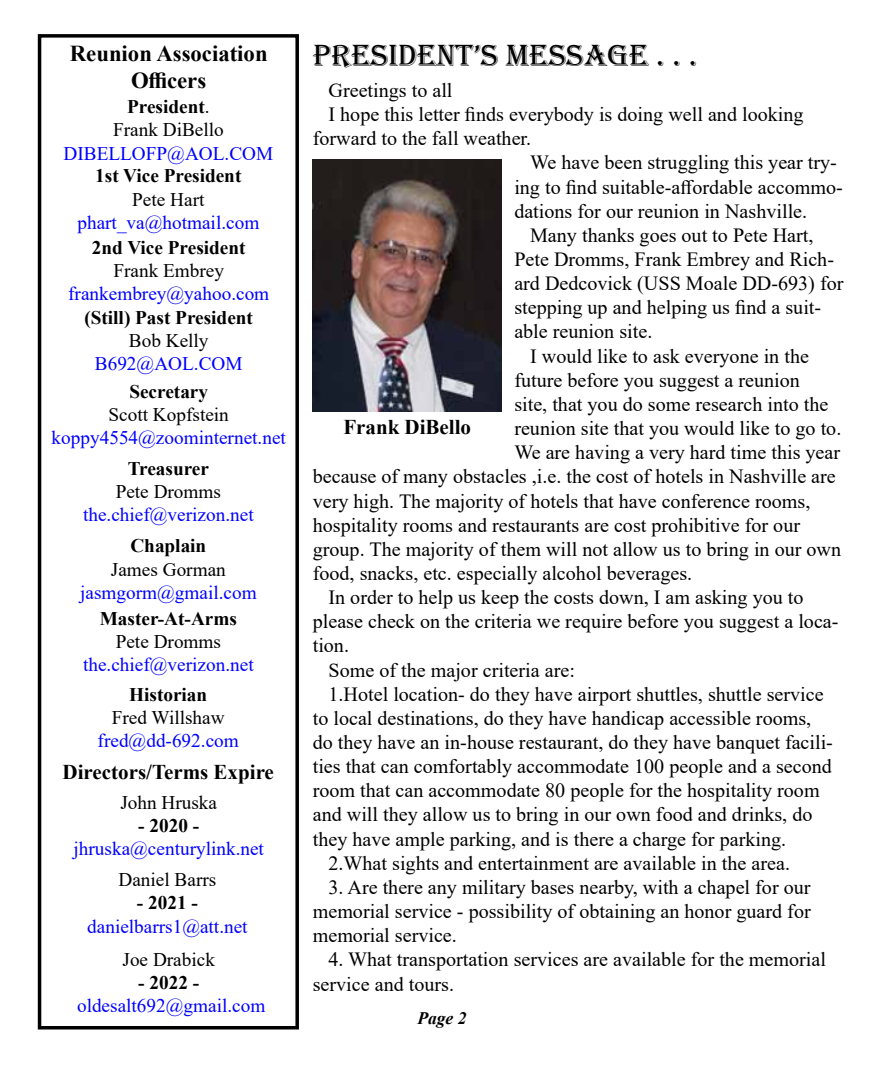
<style>
.page{position:relative;width:882px;height:1071px;background:#fff}
.page>*{position:absolute;margin:0;border:0;box-sizing:border-box;transform-origin:0 0}
.t1{font:31.5px "Algerian";color:#000}
.t2{font:700 22.75px/27.3px "Times New Roman";color:#000;text-align:center}
.t3{font:700 21px "Times New Roman";color:#000}
.t4{font:20.12px/24.2px "Times New Roman";color:#000;text-align:justify}
.t5{font:19.25px "Times New Roman";color:#00f}
.t6{font:19.25px/23.1px "Times New Roman";color:#000;text-align:center}
.t7{font:700 19.25px "Times New Roman";color:#000}
.t8{font:italic 700 17.5px "Times New Roman";color:#000}
.s1{font-weight:700}
</style>
<div class="page">
<div style="left:38px;top:34px;width:261px;height:996px;border:4px solid #000"></div>
<img style="left:313px;top:160px;width:189px;height:252px">
<p class="t2" style="left:70px;top:39px;width:199px">Reunion Association<br>Officers</p>
<p class="t6" style="left:113px;top:95px;width:112px"><span class="s1">President</span>.<br>Frank DiBello</p>
<p class="t5" style="left:64px;top:139px;width:211px">DIBELLOFP@AOL.COM</p>
<p class="t7" style="left:95px;top:162px;width:148px">1st Vice President</p>
<p class="t6" style="left:132px;top:187px;width:74px">Pete Hart</p>
<p class="t5" style="left:77px;top:209px;width:183px">phart_va@hotmail.com</p>
<p class="t7" style="left:92px;top:233px;width:155px">2nd Vice President</p>
<p class="t6" style="left:113px;top:258px;width:112px">Frank Embrey</p>
<p class="t5" style="left:68px;top:280px;width:203px">frankembrey@yahoo.com</p>
<p class="t7" style="left:84px;top:304px;width:170px">(Still) Past President</p>
<p class="t6" style="left:129px;top:328px;width:81px">Bob Kelly</p>
<p class="t5" style="left:95px;top:350px;width:149px">B692@AOL.COM</p>
<p class="t7" style="left:129px;top:377px;width:80px">Secretary</p>
<p class="t6" style="left:109px;top:402px;width:122px">Scott Kopfstein</p>
<p class="t5" style="left:52px;top:424px;width:236px">koppy4554@zoominternet.net</p>
<p class="t7" style="left:128px;top:454px;width:83px">Treasurer</p>
<p class="t6" style="left:116px;top:479px;width:107px">Pete Dromms</p>
<p class="t5" style="left:83px;top:501px;width:172px">the.chief@verizon.net</p>
<p class="t7" style="left:130px;top:532px;width:77px">Chaplain</p>
<p class="t6" style="left:111px;top:557px;width:116px">James Gorman</p>
<p class="t5" style="left:80px;top:579px;width:178px">jasmgorm@gmail.com</p>
<p class="t7" style="left:100px;top:605px;width:139px">Master-At-Arms</p>
<p class="t6" style="left:116px;top:630px;width:107px">Pete Dromms</p>
<p class="t5" style="left:83px;top:651px;width:172px">the.chief@verizon.net</p>
<p class="t7" style="left:129px;top:681px;width:80px">Historian</p>
<p class="t6" style="left:112px;top:705px;width:114px">Fred Willshaw</p>
<p class="t5" style="left:98px;top:727px;width:143px">fred@dd-692.com</p>
<p class="t3" style="left:63px;top:757px;width:213px">Directors/Terms Expire</p>
<p class="t6" style="left:120px;top:790px;width:98px">John Hruska</p>
<p class="t7" style="left:138px;top:812px;width:62px">- 2020 -</p>
<p class="t5" style="left:74px;top:835px;width:192px">jhruska@centurylink.net</p>
<p class="t6" style="left:119px;top:868px;width:99px">Daniel Barrs</p>
<p class="t7" style="left:137px;top:889px;width:62px">- 2021 -</p>
<p class="t5" style="left:87px;top:913px;width:162px">danielbarrs1@att.net</p>
<p class="t6" style="left:123px;top:947px;width:94px">Joe Drabick</p>
<p class="t7" style="left:138px;top:969px;width:62px">- 2022 -</p>
<p class="t5" style="left:77px;top:992px;width:190px">oldesalt692@gmail.com</p>
<h1 class="t1" style="left:313px;top:38px;width:386px">PRESIDENT’S MESSAGE . . .</h1>
<p class="t4" style="left:329px;top:78px;width:126px">Greetings to all</p>
<p class="t4" style="left:329px;top:102px;width:477px">I hope this letter finds everybody is doing well and looking</p>
<p class="t4" style="left:313px;top:126px;width:220px">forward to the fall weather.</p>
<p class="t4" style="left:530px;top:150px;width:308px">We have been struggling this year try-</p>
<p class="t4" style="left:514px;top:174px;width:330px">ing to find suitable-affordable accommo-</p>
<p class="t4" style="left:514px;top:198px;width:294px">dations for our reunion in Nashville.</p>
<p class="t4" style="left:530px;top:222px;width:285px">Many thanks goes out to Pete Hart,</p>
<p class="t4" style="left:514px;top:247px;width:321px">Pete Dromms, Frank Embrey and Rich-</p>
<p class="t4" style="left:514px;top:271px;width:331px">ard Dedcovick (USS Moale DD-693) for</p>
<p class="t4" style="left:514px;top:295px;width:308px">stepping up and helping us find a suit-</p>
<p class="t4" style="left:514px;top:319px;width:140px">able reunion site.</p>
<p class="t4" style="left:530px;top:343px;width:280px">I would like to ask everyone in the</p>
<p class="t4" style="left:514px;top:367px;width:287px">future before you suggest a reunion</p>
<p class="t4" style="left:514px;top:391px;width:316px">site, that you do some research into the</p>
<p class="t4" style="left:514px;top:416px;width:329px">reunion site that you would like to go to.</p>
<p class="t4" style="left:514px;top:440px;width:327px">We are having a very hard time this year</p>
<p class="t4" style="left:313px;top:464px;width:525px">because of many obstacles ,i.e. the cost of hotels in Nashville are</p>
<p class="t4" style="left:313px;top:488px;width:499px">very high. The majority of hotels that have conference rooms,</p>
<p class="t4" style="left:313px;top:512px;width:489px">hospitality rooms and restaurants are cost prohibitive for our</p>
<p class="t4" style="left:313px;top:536px;width:530px">group. The majority of them will not allow us to bring in our own</p>
<p class="t4" style="left:313px;top:561px;width:381px">food, snacks, etc. especially alcohol beverages.</p>
<p class="t4" style="left:328px;top:585px;width:477px">In order to help us keep the costs down, I am asking you to</p>
<p class="t4" style="left:313px;top:609px;width:527px">please check on the criteria we require before you suggest a loca-</p>
<p class="t4" style="left:313px;top:633px;width:38px">tion.</p>
<p class="t4" style="left:328px;top:657px;width:248px">Some of the major criteria are:</p>
<p class="t4" style="left:328px;top:681px;width:497px">1.Hotel location- do they have airport shuttles, shuttle service</p>
<p class="t4" style="left:313px;top:705px;width:500px">to local destinations, do they have handicap accessible rooms,</p>
<p class="t4" style="left:313px;top:730px;width:522px">do they have an in-house restaurant, do they have banquet facili-</p>
<p class="t4" style="left:313px;top:754px;width:521px">ties that can comfortably accommodate 100 people and a second</p>
<p class="t4" style="left:313px;top:778px;width:508px">room that can accommodate 80 people for the hospitality room</p>
<p class="t4" style="left:313px;top:802px;width:501px">and will they allow us to bring in our own food and drinks, do</p>
<p class="t4" style="left:313px;top:826px;width:475px">they have ample parking, and is there a charge for parking.</p>
<p class="t4" style="left:328px;top:850px;width:463px">2.What sights and entertainment are available in the area.</p>
<p class="t4" style="left:313px;top:874px;width:500px;text-indent:16px">3. Are there any military bases nearby, with a chapel for our memorial service - possibility of obtaining an honor guard for memorial service.</p>
<p class="t4" style="left:313px;top:947px;width:515px;text-indent:16px">4. What transportation services are available for the memorial service and tours.</p>
<p class="t3" style="left:343px;top:412px;width:129px">Frank DiBello</p>
<p class="t8" style="left:417px;top:1006px;width:51px">Page 2</p>
</div>
